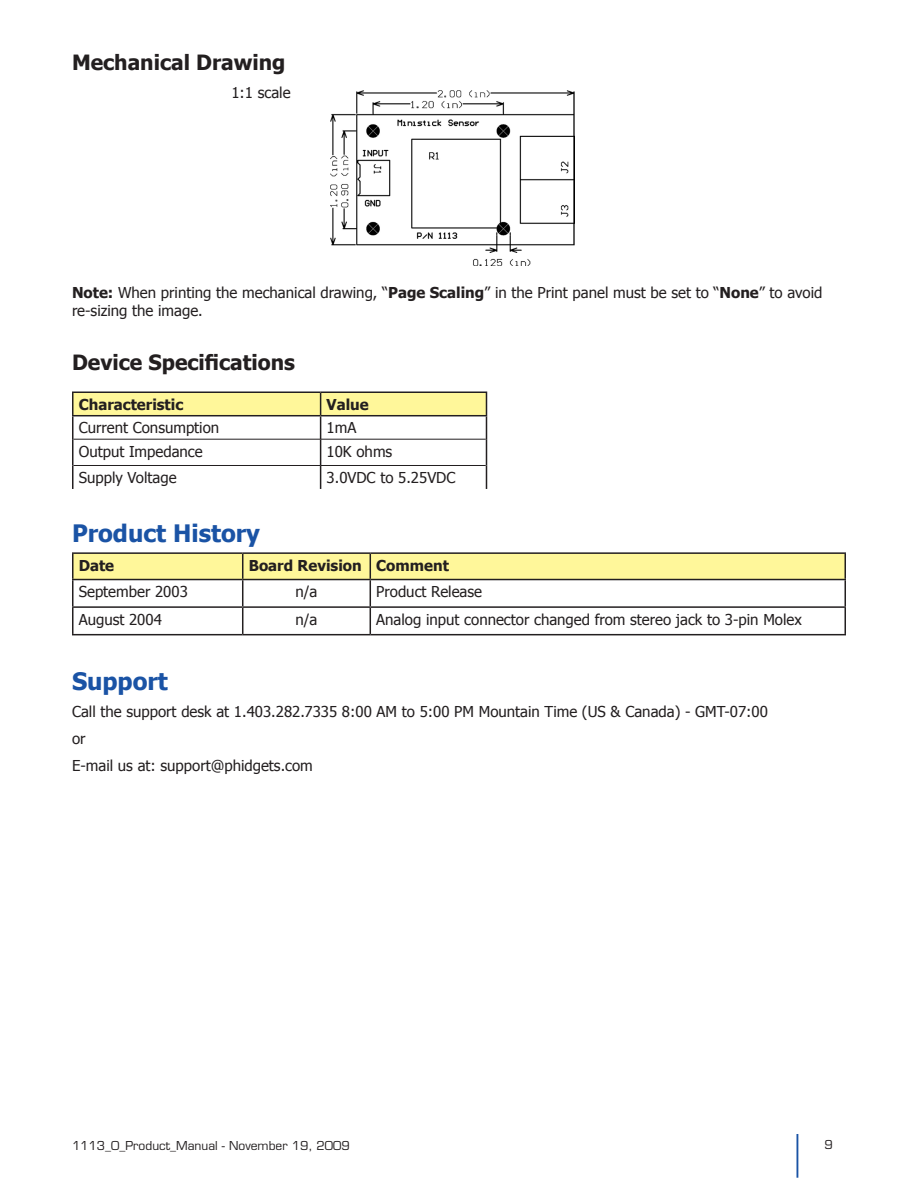
<style>
.page{position:relative;width:918px;height:1188px;background:#fff}
.page>*{position:absolute;margin:0;border:0;box-sizing:border-box;transform-origin:0 0}
.Heading_1{font:700 24px "Tahoma";color:#1a53a5}
.Heading_2{font:700 21px "Tahoma";color:#231f20}
.t1{font:15px/18px "Tahoma";color:#231f20}
.t2{font:700 15px "Tahoma";color:#231f20}
.t3{font:12px "Eurostile";color:#231f20}
.s1{font-weight:700}
</style>
<div class="page">
<hr style="left:796px;top:1134px;width:2px;height:44px;background:#1a53a5">
<hr style="left:72px;top:580px;width:2px;height:26px;background:#231f20">
<hr style="left:844px;top:580px;width:2px;height:26px;background:#231f20">
<hr style="left:72px;top:606px;width:171px;height:2px;background:#231f20">
<hr style="left:72px;top:608px;width:2px;height:26px;background:#231f20">
<hr style="left:370px;top:606px;width:476px;height:2px;background:#231f20">
<hr style="left:844px;top:608px;width:2px;height:26px;background:#231f20">
<hr style="left:72px;top:634px;width:171px;height:1px;background:#231f20">
<hr style="left:243px;top:634px;width:127px;height:1px;background:#231f20">
<hr style="left:370px;top:634px;width:476px;height:1px;background:#231f20">
<hr style="left:72px;top:552px;width:171px;height:2px;background:#231f20">
<hr style="left:72px;top:554px;width:2px;height:25px;background:#231f20">
<hr style="left:72px;top:579px;width:171px;height:1px;background:#231f20">
<hr style="left:243px;top:552px;width:127px;height:2px;background:#231f20">
<hr style="left:370px;top:552px;width:476px;height:2px;background:#231f20">
<svg style="left:73px;top:553px;width:772px;height:81px"></svg>
<hr style="left:844px;top:554px;width:2px;height:25px;background:#231f20">
<hr style="left:370px;top:579px;width:476px;height:1px;background:#231f20">
<hr style="left:72px;top:416px;width:2px;height:23px;background:#231f20">
<hr style="left:72px;top:439px;width:2px;height:26px;background:#231f20">
<hr style="left:72px;top:465px;width:2px;height:24px;background:#231f20">
<hr style="left:72px;top:392px;width:249px;height:1px;background:#231f20">
<hr style="left:72px;top:393px;width:2px;height:22px;background:#231f20">
<hr style="left:72px;top:415px;width:249px;height:1px;background:#231f20">
<svg style="left:73px;top:392px;width:414px;height:97px"></svg>
<hr style="left:321px;top:415px;width:166px;height:1px;background:#231f20">
<hr style="left:74px;top:439px;width:247px;height:1px;background:#231f20">
<hr style="left:321px;top:439px;width:165px;height:1px;background:#231f20">
<hr style="left:74px;top:465px;width:247px;height:1px;background:#231f20">
<hr style="left:321px;top:465px;width:165px;height:1px;background:#231f20">
<img style="left:331px;top:90px;width:243px;height:175px">
<p class="Heading_2" style="left:72px;top:48px;width:215px">Mechanical Drawing</p>
<p class="t1" style="left:231px;top:83px;width:61px">1:1 scale</p>
<p class="t1" style="left:72px;top:283px;width:752px"><span class="s1">Note:</span> When printing the mechanical drawing, “<span class="s1">Page Scaling</span>” in the Print panel must be set to “<span class="s1">None</span>” to avoid re-sizing the image.</p>
<p class="Heading_2" style="left:72px;top:348px;width:225px">Device Specifications</p>
<p class="t2" style="left:79px;top:394px;width:106px">Characteristic</p>
<p class="t2" style="left:327px;top:394px;width:44px">Value</p>
<p class="t1" style="left:79px;top:418px;width:142px">Current Consumption</p>
<p class="t1" style="left:327px;top:418px;width:31px">1mA</p>
<p class="t1" style="left:79px;top:441px;width:126px">Output Impedance</p>
<p class="t1" style="left:327px;top:441px;width:67px">10K ohms</p>
<p class="t1" style="left:79px;top:468px;width:99px">Supply Voltage</p>
<p class="t1" style="left:327px;top:468px;width:130px">3.0VDC to 5.25VDC</p>
<p class="Heading_1" style="left:72px;top:516px;width:190px">Product History</p>
<p class="t2" style="left:79px;top:555px;width:37px">Date</p>
<p class="t2" style="left:249px;top:555px;width:114px">Board Revision</p>
<p class="t2" style="left:376px;top:555px;width:74px">Comment</p>
<p class="t1" style="left:79px;top:582px;width:111px">September 2003</p>
<p class="t1" style="left:296px;top:582px;width:23px">n/a</p>
<p class="t1" style="left:376px;top:582px;width:107px">Product Release</p>
<p class="t1" style="left:79px;top:609px;width:85px">August 2004</p>
<p class="t1" style="left:296px;top:609px;width:23px">n/a</p>
<p class="t1" style="left:376px;top:609px;width:427px">Analog input connector changed from stereo jack to 3-pin Molex</p>
<p class="Heading_1" style="left:72px;top:664px;width:97px">Support</p>
<p class="t1" style="left:72px;top:702px;width:697px">Call the support desk at 1.403.282.7335 8:00 AM to 5:00 PM Mountain Time (US &amp; Canada) - GMT-07:00</p>
<p class="t1" style="left:72px;top:729px;width:15px">or</p>
<p class="t1" style="left:72px;top:756px;width:242px">E-mail us at: support@phidgets.com</p>
<p class="t3" style="left:72px;top:1138px;width:279px">1113_0_Product_Manual - November 19, 2009</p>
<p class="t3" style="left:824px;top:1137px;width:10px">9</p>
</div>
